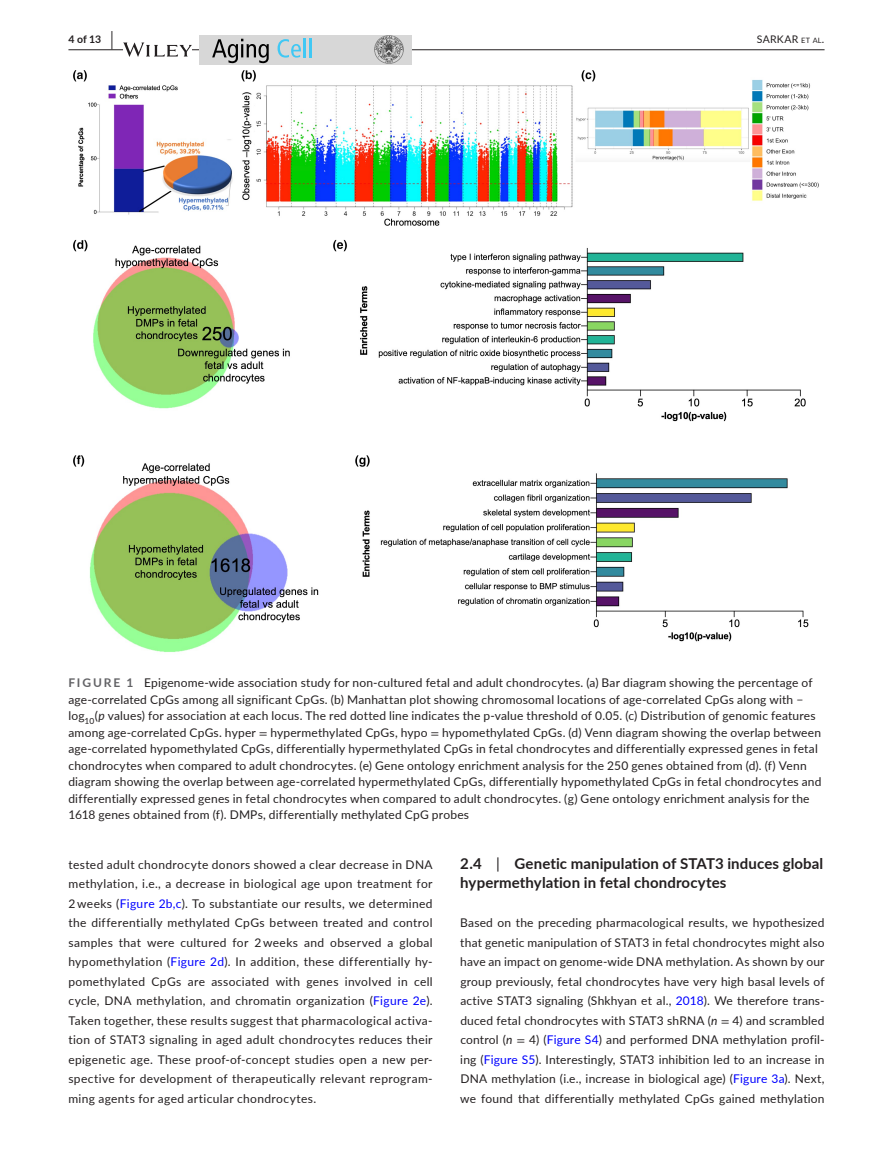
<style>
.page{position:relative;width:893px;height:1174px;background:#fff}
.page>*{position:absolute;margin:0;border:0;box-sizing:border-box;transform-origin:0 0}
.t1{font:700 15px/19.5px "Lato";letter-spacing:.01em;color:#231f20}
.t2{font:12px/19.5px "Lato";letter-spacing:.015em;color:#231f20;text-align:justify}
.t3{font:10.5px "Lato";letter-spacing:.025em;color:#231f20}
.t4{font:700 10.5px "Lato";color:#231f20}
.s1{font-size:19.5px}
.s2{font-size:7.35px}
.s3{font-weight:700;color:#636366}
.s4{font-style:italic}
.s5{font-family:"STIX"}
.s6{color:#00f}
.s7{font-weight:400}
</style>
<div class="page">
<hr style="left:68px;top:49px;width:756px;height:1px;background:#231f20">
<svg style="left:123px;top:42px;width:69px;height:15px"></svg>
<div style="left:200px;top:35px;width:212px;height:29px;background:#d7d7d7"></div>
<svg style="left:212px;top:39px;width:57px;height:24px"></svg>
<svg style="left:278px;top:38px;width:33px;height:20px"></svg>
<img style="left:375px;top:35px;width:28px;height:29px">
<img style="left:73px;top:70px;width:746px;height:582px">
<p class="t4" style="left:68px;top:31px;width:46px">4 of 13 <span class="s1">|</span></p>
<p class="t3" style="left:757px;top:31px;width:69px">SARKAR <span class="s2">et al</span>.</p>
<p class="t2" style="left:68px;top:674px;width:755px;line-height:16.5px;text-align:left"><span class="s3">FIGURE 1</span> Epigenome-wide association study for non-cultured fetal and adult chondrocytes. (a) Bar diagram showing the percentage of age-correlated CpGs among all significant CpGs. (b) Manhattan plot showing chromosomal locations of age-correlated CpGs along with − log<sub>10</sub>(<span class="s4">p</span> values) for association at each locus. The red dotted line indicates the p-value threshold of 0.05. (c) Distribution of genomic features among age-correlated CpGs. hyper <span class="s5">=</span> hypermethylated CpGs, hypo <span class="s5">=</span> hypomethylated CpGs. (d) Venn diagram showing the overlap between age-correlated hypomethylated CpGs, differentially hypermethylated CpGs in fetal chondrocytes and differentially expressed genes in fetal chondrocytes when compared to adult chondrocytes. (e) Gene ontology enrichment analysis for the 250 genes obtained from (d). (f) Venn diagram showing the overlap between age-correlated hypermethylated CpGs, differentially hypomethylated CpGs in fetal chondrocytes and differentially expressed genes in fetal chondrocytes when compared to adult chondrocytes. (g) Gene ontology enrichment analysis for the 1618 genes obtained from (f). DMPs, differentially methylated CpG probes</p>
<p class="t2" style="left:68px;top:854px;width:366px">tested adult chondrocyte donors showed a clear decrease in DNA methylation, i.e., a decrease in biological age upon treatment for 2 weeks (<span class="s6">Figure 2b,c</span>). To substantiate our results, we determined the differentially methylated CpGs between treated and control samples that were cultured for 2 weeks and observed a global hypomethylation (<span class="s6">Figure 2d</span>). In addition, these differentially hy&shy;pomethylated CpGs are associated with genes involved in cell cycle, DNA methylation, and chromatin organization (<span class="s6">Figure 2e</span>).<br>Taken together, these results suggest that pharmacological activa&shy;tion of STAT3 signaling in aged adult chondrocytes reduces their epigenetic age. These proof-of-concept studies open a new per&shy;spective for development of therapeutically relevant reprogram&shy;ming agents for aged articular chondrocytes.</p>
<p class="t1" style="left:460px;top:853px;width:365px">2.4 <span class="s7">|</span> Genetic manipulation of STAT3 induces global hypermethylation in fetal chondrocytes</p>
<p class="t2" style="left:460px;top:912px;width:366px">Based on the preceding pharmacological results, we hypothesized that genetic manipulation of STAT3 in fetal chondrocytes might also have an impact on genome-wide DNA methylation. As shown by our group previously, fetal chondrocytes have very high basal levels of active STAT3 signaling (Shkhyan et al., <span class="s6">2018</span>). We therefore trans&shy;duced fetal chondrocytes with STAT3 shRNA (<span class="s4">n</span> <span class="s5">=</span> 4) and scrambled control (<span class="s4">n</span> <span class="s5">=</span> 4) (<span class="s6">Figure S4</span>) and performed DNA methylation profil&shy;ing (<span class="s6">Figure S5</span>). Interestingly, STAT3 inhibition led to an increase in DNA methylation (i.e., increase in biological age) (<span class="s6">Figure 3a</span>). Next, we found that differentially methylated CpGs gained methylation</p>
</div>
